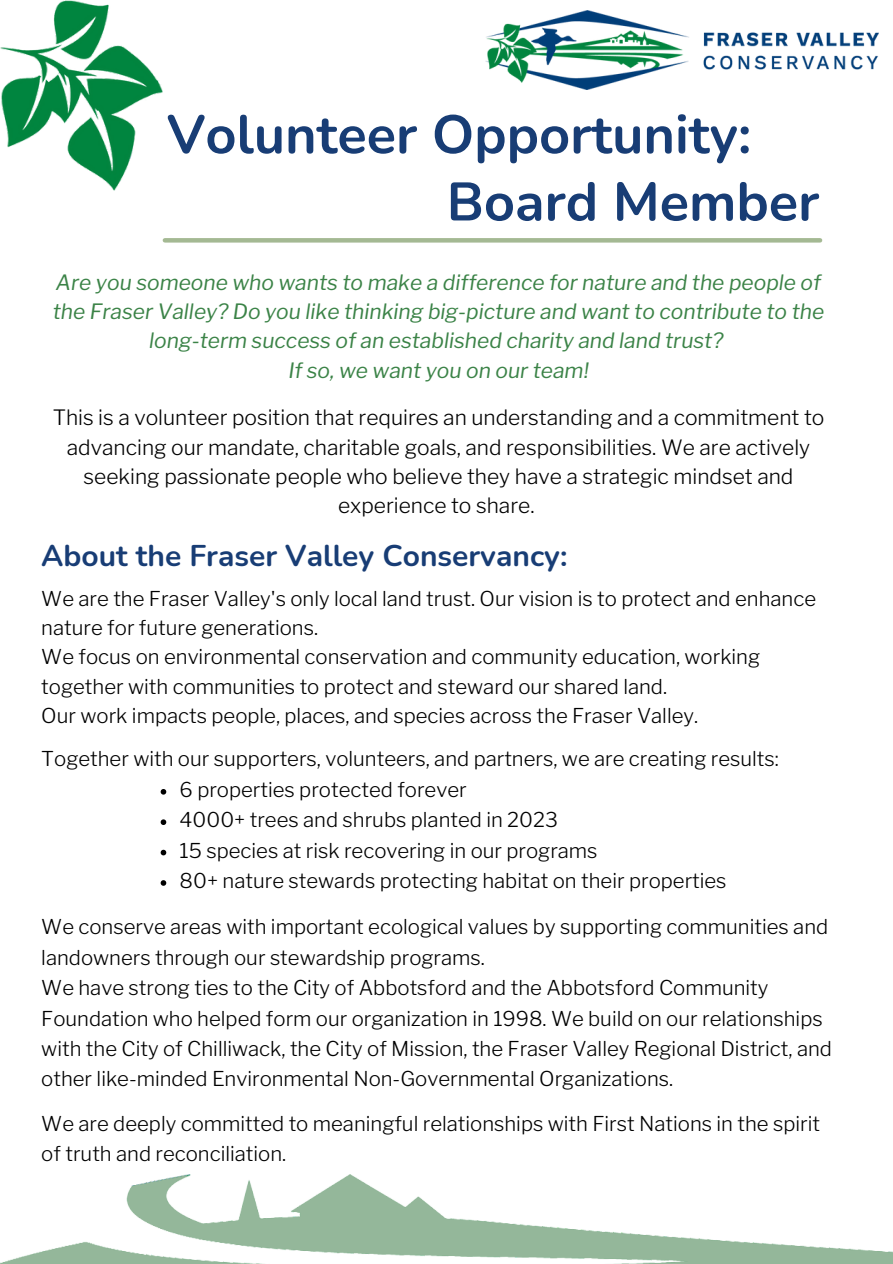
<style>
.page{position:relative;width:893px;height:1264px;background:#fff}
.page>*{position:absolute;margin:0;border:0;box-sizing:border-box;transform-origin:0 0}
.t1{font:700 54px "Nunito";color:#183d75}
.t2{font:700 30px "Nunito";color:#183d75}
.t3{font:300 21px/29.2px "Libre Franklin";color:#000;text-align:center}
.t4{font:italic 21px/29.2px "Libre Franklin";color:#3b8347;text-align:center}
.t5{font:300 20.25px/30.3px "Libre Franklin";color:#000}
</style>
<div class="page">
<img style="left:485px;top:11px;width:393px;height:78px">
<hr style="left:165px;top:238px;width:655px;height:4px;background:#a4b993">
<img style="left:0;top:0;width:162px;height:190px">
<img style="left:0;top:1174px;width:892px;height:89px">
<svg style="left:161px;top:789px;width:5px;height:5px"></svg>
<svg style="left:161px;top:819px;width:5px;height:6px"></svg>
<svg style="left:161px;top:849px;width:5px;height:6px"></svg>
<svg style="left:161px;top:880px;width:5px;height:5px"></svg>
<p class="t1" style="left:167px;top:99px;width:586px">Volunteer Opportunity:</p>
<p class="t1" style="left:446px;top:166px;width:374px">Board Member</p>
<p class="t4" style="left:53px;top:268px;width:773px">Are you someone who wants to make a difference for nature and the people of the Fraser Valley? Do you like thinking big-picture and want to contribute to the long-term success of an established charity and land trust?</p>
<p class="t4" style="left:288px;top:355px;width:302px">If so, we want you on our team!</p>
<p class="t3" style="left:53px;top:403px;width:773px">This is a volunteer position that requires an understanding and a commitment to advancing our mandate, charitable goals, and responsibilities. We are actively seeking passionate people who believe they have a strategic mindset and experience to share.</p>
<p class="t2" style="left:41px;top:535px;width:527px">About the Fraser Valley Conservancy:</p>
<h1 class="t5" style="left:41px;top:583px;width:776px;line-height:29.4px">We are the Fraser Valley's only local land trust. Our vision is to protect and enhance nature for future generations.</h1>
<p class="t5" style="left:41px;top:642px;width:720px;line-height:29.4px">We focus on environmental conservation and community education, working together with communities to protect and steward our shared land.</p>
<p class="t5" style="left:41px;top:701px;width:658px">Our work impacts people, places, and species across the Fraser Valley.</p>
<p class="t5" style="left:41px;top:744px;width:739px">Together with our supporters, volunteers, and partners, we are creating results:</p>
<h2 class="t5" style="left:180px;top:774px;width:288px">6 properties protected forever</h2>
<p class="t5" style="left:180px;top:804px;width:380px">4000+ trees and shrubs planted in 2023</p>
<p class="t5" style="left:180px;top:835px;width:419px">15 species at risk recovering in our programs</p>
<p class="t5" style="left:180px;top:865px;width:548px">80+ nature stewards protecting habitat on their properties</p>
<p class="t5" style="left:41px;top:912px;width:788px">We conserve areas with important ecological values by supporting communities and landowners through our stewardship programs.</p>
<p class="t5" style="left:41px;top:972px;width:792px">We have strong ties to the City of Abbotsford and the Abbotsford Community Foundation who helped form our organization in 1998. We build on our relationships with the City of Chilliwack, the City of Mission, the Fraser Valley Regional District, and other like-minded Environmental Non-Governmental Organizations.</p>
<p class="t5" style="left:41px;top:1108px;width:780px">We are deeply committed to meaningful relationships with First Nations in the spirit of truth and reconciliation.</p>
</div>
